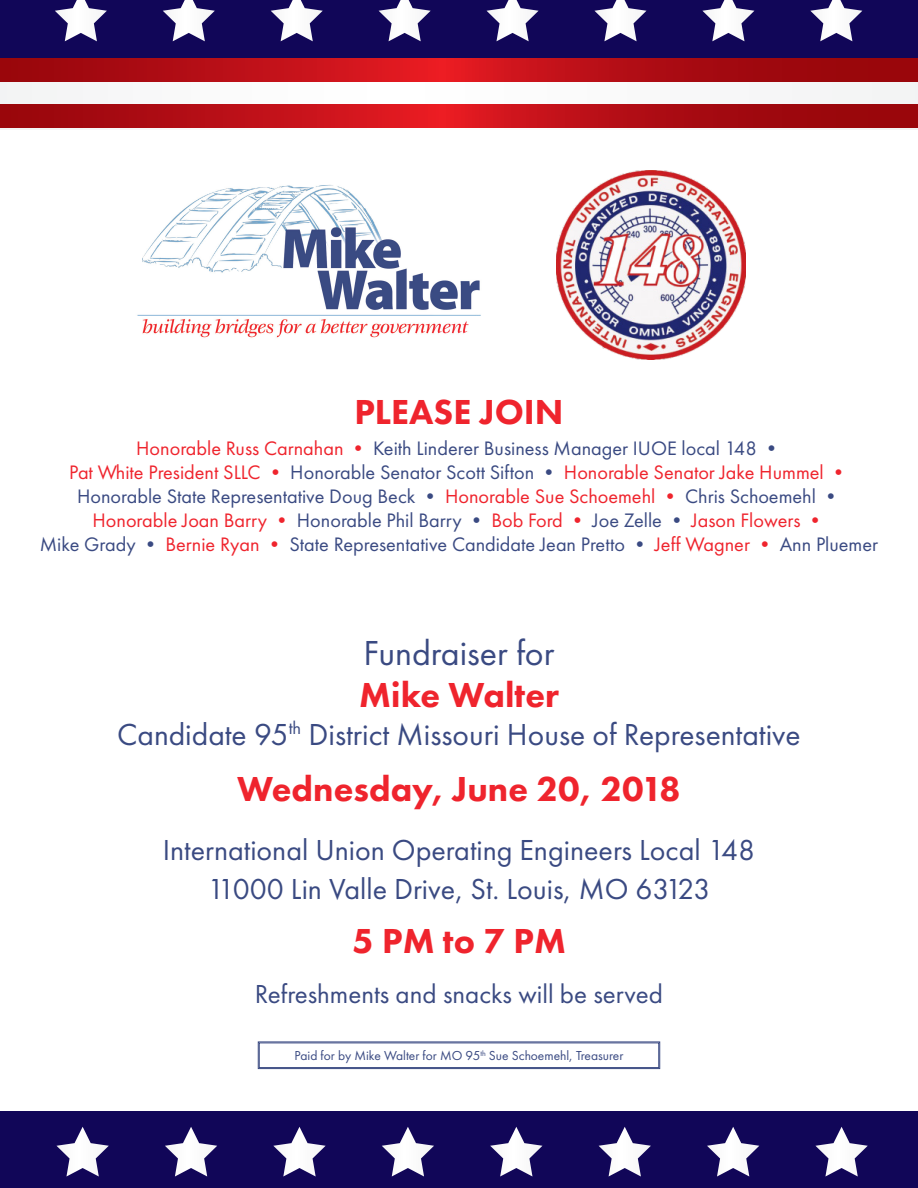
<style>
.page{position:relative;width:918px;height:1188px;background:#fff}
.page>*{position:absolute;margin:0;border:0;box-sizing:border-box;transform-origin:0 0}
.t1{font:800 36px "Futura PT";color:#ef242d}
.t2{font:36px "Futura PT";color:#3a4a82}
.t3{font:31.5px "Futura PT";color:#3a4a82}
.t4{font:30px "Futura PT";color:#3a4a82}
.t5{font:27px "Futura PT";color:#3a4a82}
.t6{font:20.25px/24px "Futura PT";color:#3a4a82;text-align:center}
.t7{font:20.25px "Futura PT";color:#ef242d}
.t8{font:13.5px "Futura PT";color:#3a4a82}
.s1{color:#ef242d}
.s2{color:#3a4a82}
</style>
<div class="page">
<div style="left:0;top:81px;width:918px;height:23px;background:#f9f9f9"></div>
<svg style="left:0;top:58px;width:918px;height:23px;background:#b60e15"></svg>
<hr style="left:0;top:128px;width:918px;height:2px;background:#f9f9f9">
<svg style="left:0;top:104px;width:918px;height:24px;background:#b60e15"></svg>
<div style="left:0;top:0;width:918px;height:58px;background:#110658"></div>
<svg style="left:702px;top:0;width:52px;height:41px"></svg>
<svg style="left:55px;top:0;width:52px;height:41px"></svg>
<svg style="left:163px;top:0;width:52px;height:41px"></svg>
<svg style="left:271px;top:0;width:52px;height:41px"></svg>
<svg style="left:379px;top:0;width:52px;height:41px"></svg>
<svg style="left:487px;top:0;width:52px;height:41px"></svg>
<svg style="left:594px;top:0;width:53px;height:41px"></svg>
<svg style="left:810px;top:0;width:52px;height:41px"></svg>
<div style="left:1px;top:1112px;width:917px;height:76px;background:#110658"></div>
<svg style="left:707px;top:1127px;width:52px;height:50px"></svg>
<svg style="left:56px;top:1127px;width:53px;height:50px"></svg>
<svg style="left:165px;top:1127px;width:52px;height:50px"></svg>
<svg style="left:273px;top:1127px;width:53px;height:50px"></svg>
<svg style="left:382px;top:1127px;width:52px;height:50px"></svg>
<svg style="left:490px;top:1127px;width:52px;height:50px"></svg>
<svg style="left:599px;top:1127px;width:52px;height:50px"></svg>
<svg style="left:815px;top:1127px;width:53px;height:50px"></svg>
<img style="left:556px;top:171px;width:189px;height:189px">
<svg style="left:258px;top:1041px;width:402px;height:28px"></svg>
<div style="left:259px;top:1043px;width:400px;height:25px;border:1px solid #3a4a82"></div>
<img style="left:137px;top:185px;width:344px;height:153px">
<p class="t1" style="left:354px;top:390px;width:211px">PLEASE JOIN</p>
<p class="t6" style="left:136px;top:437px;width:647px"><span class="s1">Honorable Russ Carnahan •</span> Keith Linderer Business Manager IUOE local 148 •</p>
<p class="t7" style="left:69px;top:461px;width:781px">Pat White President SLLC • <span class="s2">Honorable Senator Scott Sifton •</span> Honorable Senator Jake Hummel •</p>
<p class="t6" style="left:77px;top:485px;width:765px">Honorable State Representative Doug Beck • <span class="s1">Honorable Sue Schoemehl •</span> Chris Schoemehl •<br><span class="s1">Honorable Joan Barry •</span> Honorable Phil Barry • <span class="s1">Bob Ford •</span> Joe Zelle • <span class="s1">Jason Flowers •</span></p>
<p class="t6" style="left:40px;top:533px;width:840px">Mike Grady • <span class="s1">Bernie Ryan •</span> State Representative Candidate Jean Pretto • <span class="s1">Jeff Wagner •</span> Ann Pluemer</p>
<p class="t2" style="left:363px;top:632px;width:193px">Fundraiser for</p>
<p class="t1" style="left:359px;top:673px;width:201px">Mike Walter</p>
<p class="t3" style="left:117px;top:716px;width:685px">Candidate 95<sup>th</sup> District Missouri House of Representative</p>
<p class="t1" style="left:237px;top:767px;width:445px">Wednesday, June 20, 2018</p>
<p class="t4" style="left:163px;top:833px;width:594px">International Union Operating Engineers Local 148</p>
<p class="t4" style="left:207px;top:872px;width:505px">11000 Lin Valle Drive, St. Louis, MO 63123</p>
<p class="t1" style="left:352px;top:918px;width:215px">5 PM to 7 PM</p>
<p class="t5" style="left:255px;top:978px;width:410px">Refreshments and snacks will be served</p>
<p class="t8" style="left:295px;top:1048px;width:330px">Paid for by Mike Walter for MO 95<sup>th</sup> Sue Schoemehl, Treasurer</p>
</div>
